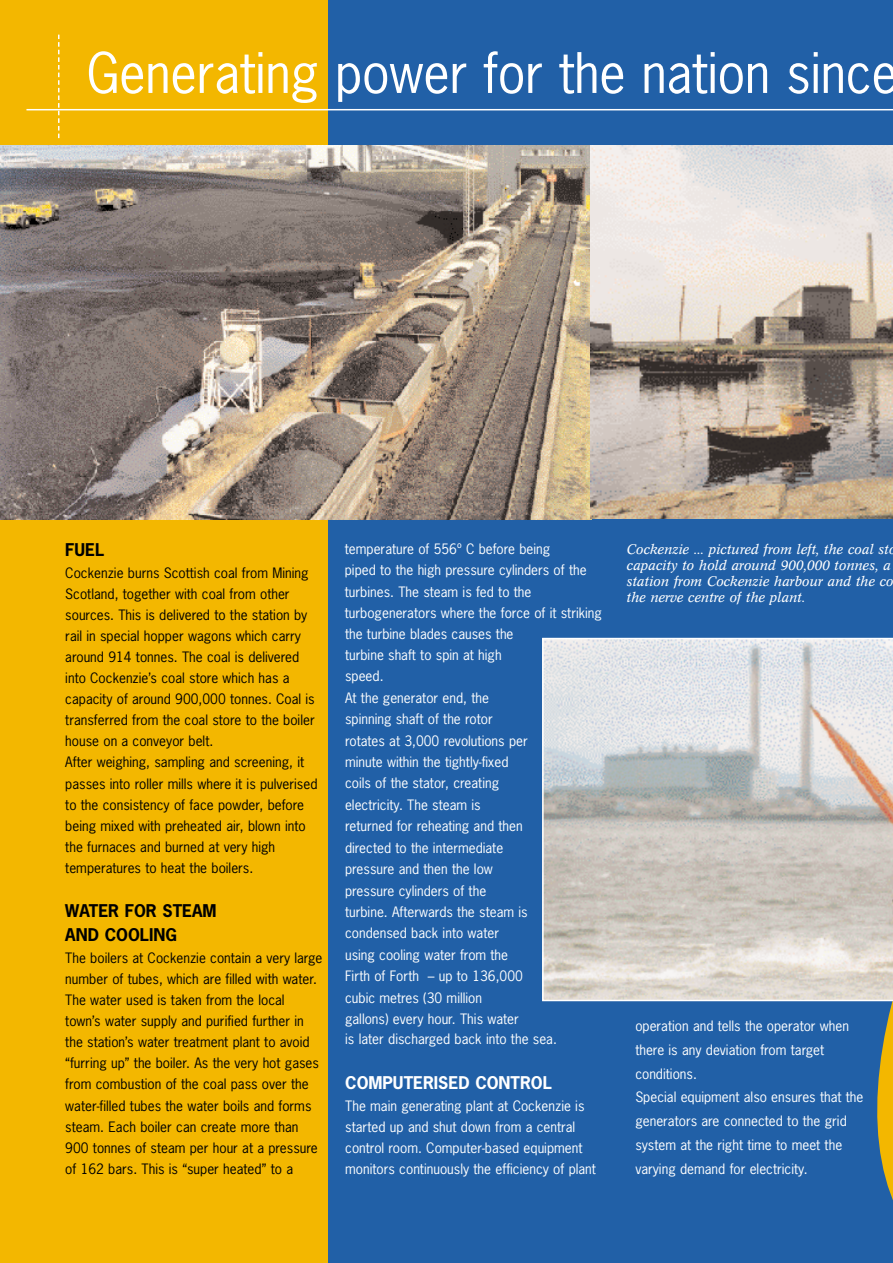
<style>
.page{position:relative;width:893px;height:1263px;background:#fff}
.page>*{position:absolute;margin:0;border:0;box-sizing:border-box;transform-origin:0 0}
.t1{font:52.5px "News Gothic";letter-spacing:-.005em;color:#fff}
.t2{font:700 16.5px/24px "News Gothic";color:#000}
.t3{font:700 16.5px "News Gothic";color:#fff}
.t4{font:13.5px/21.5px "News Gothic";color:#fff}
.t5{font:13.5px/21px "News Gothic";color:#000}
.t6{font:italic 13.5px/16.2px "Concorde BE";color:#fff}
</style>
<div class="page">
<div style="left:0;top:0;width:892px;height:1263px;background:#2160a7"></div>
<svg style="left:810px;top:637px;width:82px;height:561px"></svg>
<div style="left:0;top:0;width:327px;height:1263px;background:#f3b700"></div>
<img style="left:0;top:146px;width:590px;height:373px">
<svg style="left:590px;top:146px;width:302px;height:373px;background:#c3b8ae"></svg>
<svg style="left:542px;top:638px;width:350px;height:363px;background:#d2d0cc"></svg>
<hr style="left:26px;top:109px;width:866px;height:1px;background:#fff">
<svg style="left:58px;top:35px;width:1px;height:103px"></svg>
<h1 class="t1" style="left:87px;top:52px;width:812px">Generating power for the nation since</h1>
<p class="t2" style="left:65px;top:539px;width:41px">FUEL</p>
<p class="t5" style="left:65px;top:563px;width:254px">Cockenzie burns Scottish coal from Mining Scotland, together with coal from other sources. This is delivered to the station by rail in special hopper wagons which carry around 914 tonnes. The coal is delivered into Cockenzie’s coal store which has a capacity of around 900,000 tonnes. Coal is transferred from the coal store to the boiler house on a conveyor belt.<br>After weighing, sampling and screening, it passes into roller mills where it is pulverised to the consistency of face powder, before being mixed with preheated air, blown into the furnaces and burned at very high temperatures to heat the boilers.</p>
<p class="t2" style="left:65px;top:900px;width:153px">WATER FOR STEAM<br>AND COOLING</p>
<p class="t5" style="left:65px;top:949px;width:258px">The boilers at Cockenzie contain a very large number of tubes, which are filled with water.<br>The water used is taken from the local town’s water supply and purified further in the station’s water treatment plant to avoid “furring up” the boiler. As the very hot gases from combustion of the coal pass over the water-filled tubes the water boils and forms steam. Each boiler can create more than 900 tonnes of steam per hour at a pressure of 162 bars. This is “super heated” to a</p>
<p class="t4" style="left:345px;top:539px;width:259px">temperature of 556º C before being<br>piped to the high pressure cylinders of the turbines. The steam is fed to the turbogenerators where the force of it striking</p>
<p class="t6" style="left:627px;top:542px;width:271px">Cockenzie ... pictured from left, the coal sto capacity to hold around 900,000 tonnes, a station from Cockenzie harbour and the co the nerve centre of the plant.</p>
<p class="t4" style="left:345px;top:624px;width:184px">the turbine blades causes the turbine shaft to spin at high speed.<br>At the generator end, the spinning shaft of the rotor rotates at 3,000 revolutions per minute within the tightly-fixed coils of the stator, creating electricity. The steam is returned for reheating and then directed to the intermediate pressure and then the low pressure cylinders of the turbine. Afterwards the steam is condensed back into water using cooling water from the<br>Firth of Forth – up to 136,000 cubic metres (30 million gallons) every hour. This water</p>
<p class="t4" style="left:345px;top:1030px;width:213px">is later discharged back into the sea.</p>
<p class="t3" style="left:345px;top:1076px;width:208px">COMPUTERISED CONTROL</p>
<p class="t4" style="left:345px;top:1096px;width:252px;line-height:21px">The main generating plant at Cockenzie is started up and shut down from a central control room. Computer-based equipment monitors continuously the efficiency of plant</p>
<p class="t4" style="left:635px;top:1015px;width:230px;line-height:23.7px">operation and tells the operator when there is any deviation from target conditions.<br>Special equipment also ensures that the generators are connected to the grid system at the right time to meet the varying demand for electricity.</p>
</div>
